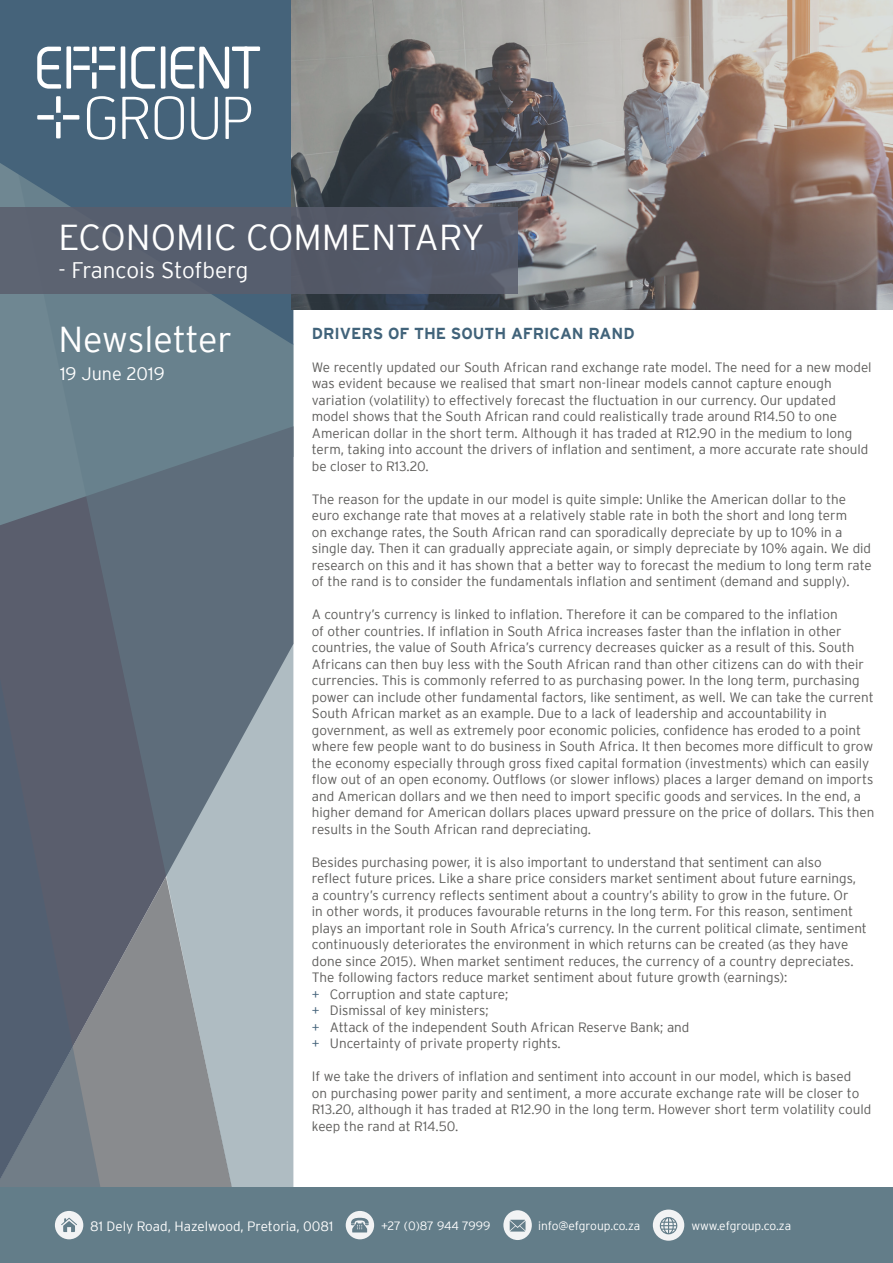
<style>
.page{position:relative;width:893px;height:1263px;background:#fff}
.page>*{position:absolute;margin:0;border:0;box-sizing:border-box;transform-origin:0 0}
.t1{font:300 36px "Interstate";color:#fff}
.t2{font:300 22.5px "Interstate";letter-spacing:-.005em;color:#fff}
.t3{font:300 18px "Interstate";color:#fff}
.t4{font:700 15.9px "Interstate";color:#41637a}
.t5{font:300 13.5px/16.5px "Interstate";color:#5d5c5a}
.t6{font:300 13.5px "Interstate";color:#fff}
.t7{font:300 12px "Interstate";letter-spacing:-.01em;color:#fff}
.s1{color:#45637a}
</style>
<div class="page">
<svg style="left:0;top:345px;width:293px;height:842px;background:#7c8a94"></svg>
<svg style="left:0;top:0;width:293px;height:345px;background:#4e6a7f"></svg>
<svg style="left:0;top:471px;width:115px;height:716px;background:#5e6674"></svg>
<svg style="left:131px;top:47px;width:24px;height:42px"></svg>
<svg style="left:37px;top:46px;width:78px;height:43px"></svg>
<svg style="left:37px;top:96px;width:42px;height:42px;background:#637c8f"></svg>
<svg style="left:87px;top:96px;width:28px;height:44px"></svg>
<svg style="left:122px;top:97px;width:27px;height:42px"></svg>
<svg style="left:155px;top:96px;width:29px;height:44px"></svg>
<svg style="left:191px;top:97px;width:27px;height:43px"></svg>
<svg style="left:225px;top:97px;width:26px;height:42px"></svg>
<svg style="left:121px;top:46px;width:4px;height:43px"></svg>
<svg style="left:161px;top:46px;width:4px;height:43px"></svg>
<svg style="left:171px;top:46px;width:89px;height:43px"></svg>
<div style="left:0;top:1187px;width:893px;height:76px;background:#637d89"></div>
<svg style="left:292px;top:0;width:601px;height:309px;background:#8c8481"></svg>
<svg style="left:55px;top:1211px;width:28px;height:28px"></svg>
<svg style="left:653px;top:1209px;width:31px;height:32px"></svg>
<div style="left:346px;top:1211px;width:28px;height:28px;background:#f2f3f4;border-radius:50%"></div>
<svg style="left:351px;top:1218px;width:18px;height:14px"></svg>
<svg style="left:503px;top:1210px;width:29px;height:30px"></svg>
<div style="left:0;top:207px;width:518px;height:87px;background:#5a5e6d"></div>
<p class="t1" style="left:58px;top:217px;width:428px">ECONOMIC COMMENTARY</p>
<p class="t2" style="left:58px;top:257px;width:191px">- Francois Stofberg</p>
<p class="t1" style="left:58px;top:319px;width:175px">Newsletter</p>
<p class="t3" style="left:60px;top:363px;width:106px">19 June 2019</p>
<p class="t4" style="left:312px;top:324px;width:324px">DRIVERS OF THE SOUTH AFRICAN RAND</p>
<p class="t5" style="left:312px;top:358px;width:561px">We recently updated our South African rand exchange rate model. The need for a new model was evident because we realised that smart non-linear models cannot capture enough variation (volatility) to effectively forecast the fluctuation in our currency. Our updated model shows that the South African rand could realistically trade around R14.50 to one American dollar in the short term. Although it has traded at R12.90 in the medium to long term, taking into account the drivers of inflation and sentiment, a more accurate rate should be closer to R13.20.</p>
<p class="t5" style="left:312px;top:490px;width:561px">The reason for the update in our model is quite simple: Unlike the American dollar to the euro exchange rate that moves at a relatively stable rate in both the short and long term<br>on exchange rates, the South African rand can sporadically depreciate by up to 10% in a single day. Then it can gradually appreciate again, or simply depreciate by 10% again. We did research on this and it has shown that a better way to forecast the medium to long term rate of the rand is to consider the fundamentals inflation and sentiment (demand and supply).</p>
<p class="t5" style="left:312px;top:606px;width:564px">A country’s currency is linked to inflation. Therefore it can be compared to the inflation<br>of other countries. If inflation in South Africa increases faster than the inflation in other countries, the value of South Africa’s currency decreases quicker as a result of this. South Africans can then buy less with the South African rand than other citizens can do with their currencies. This is commonly referred to as purchasing power. In the long term, purchasing power can include other fundamental factors, like sentiment, as well. We can take the current South African market as an example. Due to a lack of leadership and accountability in government, as well as extremely poor economic policies, confidence has eroded to a point where few people want to do business in South Africa. It then becomes more difficult to grow the economy especially through gross fixed capital formation (investments) which can easily flow out of an open economy. Outflows (or slower inflows) places a larger demand on imports and American dollars and we then need to import specific goods and services. In the end, a higher demand for American dollars places upward pressure on the price of dollars. This then results in the South African rand depreciating.</p>
<p class="t5" style="left:312px;top:853px;width:557px">Besides purchasing power, it is also important to understand that sentiment can also<br>reflect future prices. Like a share price considers market sentiment about future earnings,<br>a country’s currency reflects sentiment about a country’s ability to grow in the future. Or<br>in other words, it produces favourable returns in the long term. For this reason, sentiment plays an important role in South Africa’s currency. In the current political climate, sentiment continuously deteriorates the environment in which returns can be created (as they have done since 2015). When market sentiment reduces, the currency of a country depreciates.<br>The following factors reduce market sentiment about future growth (earnings):</p>
<p class="t5" style="left:312px;top:985px;width:198px"><span class="s1">+</span> Corruption and state capture;</p>
<p class="t5" style="left:312px;top:1002px;width:178px"><span class="s1">+</span> Dismissal of key ministers;</p>
<p class="t5" style="left:312px;top:1018px;width:379px"><span class="s1">+</span> Attack of the independent South African Reserve Bank; and</p>
<p class="t5" style="left:312px;top:1035px;width:250px"><span class="s1">+</span> Uncertainty of private property rights.</p>
<p class="t5" style="left:312px;top:1068px;width:561px">If we take the drivers of inflation and sentiment into account in our model, which is based<br>on purchasing power parity and sentiment, a more accurate exchange rate will be closer to R13.20, although it has traded at R12.90 in the long term. However short term volatility could keep the rand at R14.50.</p>
<p class="t6" style="left:90px;top:1218px;width:245px">81 Dely Road, Hazelwood, Pretoria, 0081</p>
<p class="t7" style="left:381px;top:1219px;width:111px">+27 (0)87 944 7999</p>
<p class="t7" style="left:538px;top:1219px;width:104px">info@efgroup.co.za</p>
<p class="t7" style="left:691px;top:1219px;width:101px">www.efgroup.co.za</p>
</div>
